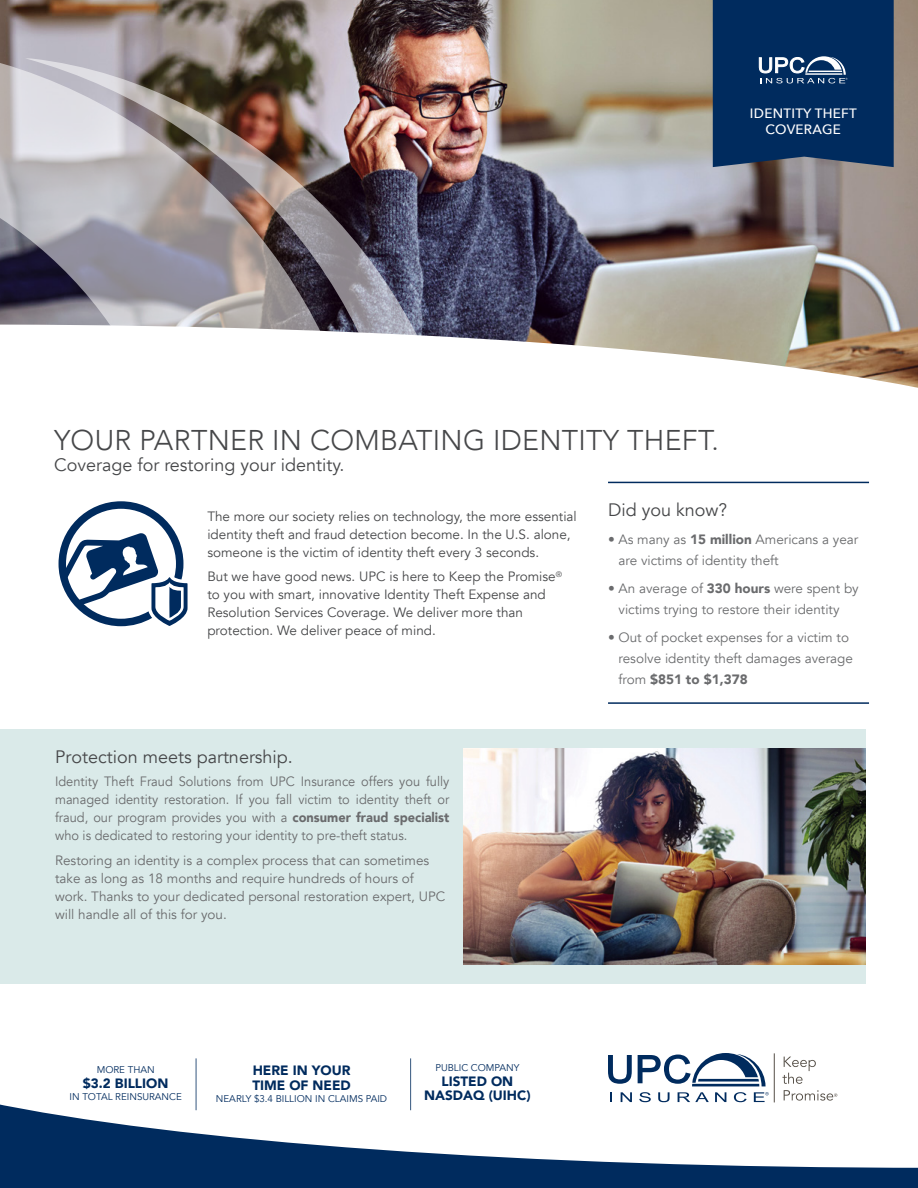
<style>
.page{position:relative;width:918px;height:1188px;background:#fff}
.page>*{position:absolute;margin:0;border:0;box-sizing:border-box;transform-origin:0 0}
.Page_1_-_Main_Header{font:300 28.5px "Avenir";letter-spacing:.01em;color:#464749}
.Page_1_-_Main_Subhea{font:18px "Avenir";color:#464749}
.Page_1_-Section_2_bo{font:18px "Avenir";color:#464749}
.Page_1_-Section_2_bo-2{font:13.5px/21px "Avenir";color:#6a6b6d}
.Page_1_-_Main_Body{font:13.5px/18px "Avenir";color:#464749}
.Page_1_-Section_2_bo-3{font:13.5px/18px "Avenir";color:#6a6b6d;text-align:justify;scale:.95 1}
.Page_1_data_footer{font:900 13.5px "Avenir";color:#002b5e}
.Page_1_-_Flyer_Ribbo{font:500 13.5px/16.2px "Avenir Next";letter-spacing:.02em;color:#fff;text-align:center}
.Page_1_data_footer-2{font:9.75px "Avenir";color:#002b5e}
.s1{font-weight:900}
</style>
<div class="page">
<div style="left:0;top:729px;width:865px;height:255px;background:#daeae9"></div>
<img style="left:0;top:0;width:918px;height:388px">
<svg style="left:713px;top:0;width:181px;height:167px;background:#0b3363"></svg>
<svg style="left:0;top:1102px;width:918px;height:86px"></svg>
<img style="left:356px;top:58px;width:119px;height:288px">
<img style="left:0;top:42px;width:356px;height:304px">
<hr style="left:410px;top:1058px;width:1px;height:52px;background:#002b5e">
<hr style="left:196px;top:1058px;width:1px;height:52px;background:#002b5e">
<hr style="left:608px;top:702px;width:261px;height:2px;background:#002b5e">
<hr style="left:608px;top:482px;width:261px;height:1px;background:#002b5e">
<svg style="left:59px;top:501px;width:129px;height:125px"></svg>
<img style="left:463px;top:748px;width:402px;height:216px">
<svg style="left:608px;top:1055px;width:24px;height:29px"></svg>
<svg style="left:621px;top:1092px;width:11px;height:10px"></svg>
<svg style="left:639px;top:1092px;width:12px;height:10px"></svg>
<svg style="left:658px;top:1092px;width:12px;height:10px"></svg>
<svg style="left:678px;top:1092px;width:31px;height:10px"></svg>
<svg style="left:715px;top:1092px;width:11px;height:10px"></svg>
<svg style="left:734px;top:1092px;width:13px;height:10px"></svg>
<svg style="left:638px;top:1053px;width:128px;height:33px"></svg>
<svg style="left:754px;top:1092px;width:15px;height:10px"></svg>
<hr style="left:774px;top:1053px;width:1px;height:49px;background:#554f47">
<svg style="left:782px;top:1057px;width:34px;height:27px"></svg>
<svg style="left:784px;top:1090px;width:53px;height:11px"></svg>
<h1 class="Page_1_-_Flyer_Ribbo" style="left:750px;top:105px;width:108px">IDENTITY THEFT<br>COVERAGE</h1>
<h1 class="Page_1_-_Main_Header" style="left:54px;top:423px;width:666px">YOUR PARTNER IN COMBATING IDENTITY THEFT.</h1>
<p class="Page_1_-_Main_Subhea" style="left:54px;top:454px;width:292px">Coverage for restoring your identity.</p>
<p class="Page_1_-_Main_Body" style="left:207px;top:507px;width:371px">The more our society relies on technology, the more essential identity theft and fraud detection become. In the U.S. alone, someone is the victim of identity theft every 3 seconds.</p>
<p class="Page_1_-_Main_Body" style="left:207px;top:568px;width:356px">But we have good news. UPC is here to Keep the Promise<sup>® </sup>to you with smart, innovative Identity Theft Expense and Resolution Services Coverage. We deliver more than protection. We deliver peace of mind.</p>
<p class="Page_1_-_Main_Subhea" style="left:608px;top:500px;width:121px">Did you know?</p>
<p class="Page_1_-Section_2_bo-2" style="left:619px;top:529px;width:241px;text-indent:-10px">• As many as <span class="s1">15 million</span> Americans a year are victims of identity theft</p>
<p class="Page_1_-Section_2_bo-2" style="left:619px;top:578px;width:242px;text-indent:-10px">• An average of <span class="s1">330 hours</span> were spent by victims trying to restore their identity</p>
<p class="Page_1_-Section_2_bo-2" style="left:619px;top:627px;width:236px;text-indent:-10px">• Out of pocket expenses for a victim to resolve identity theft damages average from <span class="s1">$851 to $1,378</span></p>
<p class="Page_1_-Section_2_bo" style="left:55px;top:746px;width:239px">Protection meets partnership.</p>
<p class="Page_1_-Section_2_bo-3" style="left:55px;top:773px;width:417px">Identity Theft Fraud Solutions from UPC Insurance offers you fully managed identity restoration. If you fall victim to identity theft or fraud, our program provides you with a <span class="s1">consumer fraud specialist </span>who is dedicated to restoring your identity to pre-theft status.</p>
<p class="Page_1_-Section_2_bo-2" style="left:55px;top:851px;width:392px;line-height:18px">Restoring an identity is a complex process that can sometimes take as long as 18 months and require hundreds of hours of work. Thanks to your dedicated personal restoration expert, UPC will handle all of this for you.</p>
<h1 class="Page_1_data_footer-2" style="left:97px;top:1064px;width:59px">MORE THAN</h1>
<h1 class="Page_1_data_footer" style="left:83px;top:1072px;width:87px">$3.2 BILLION</h1>
<h1 class="Page_1_data_footer-2" style="left:70px;top:1091px;width:114px">IN TOTAL REINSURANCE</h1>
<h1 class="Page_1_data_footer" style="left:253px;top:1059px;width:99px">HERE IN YOUR</h1>
<h1 class="Page_1_data_footer" style="left:252px;top:1074px;width:100px">TIME OF NEED</h1>
<h1 class="Page_1_data_footer-2" style="left:216px;top:1093px;width:173px">NEARLY $3.4 BILLION IN CLAIMS PAID</h1>
<h1 class="Page_1_data_footer-2" style="left:436px;top:1062px;width:85px">PUBLIC COMPANY</h1>
<h1 class="Page_1_data_footer" style="left:442px;top:1070px;width:73px">LISTED ON</h1>
<h1 class="Page_1_data_footer" style="left:424px;top:1084px;width:108px">NASDAQ (UIHC)</h1>
</div>
